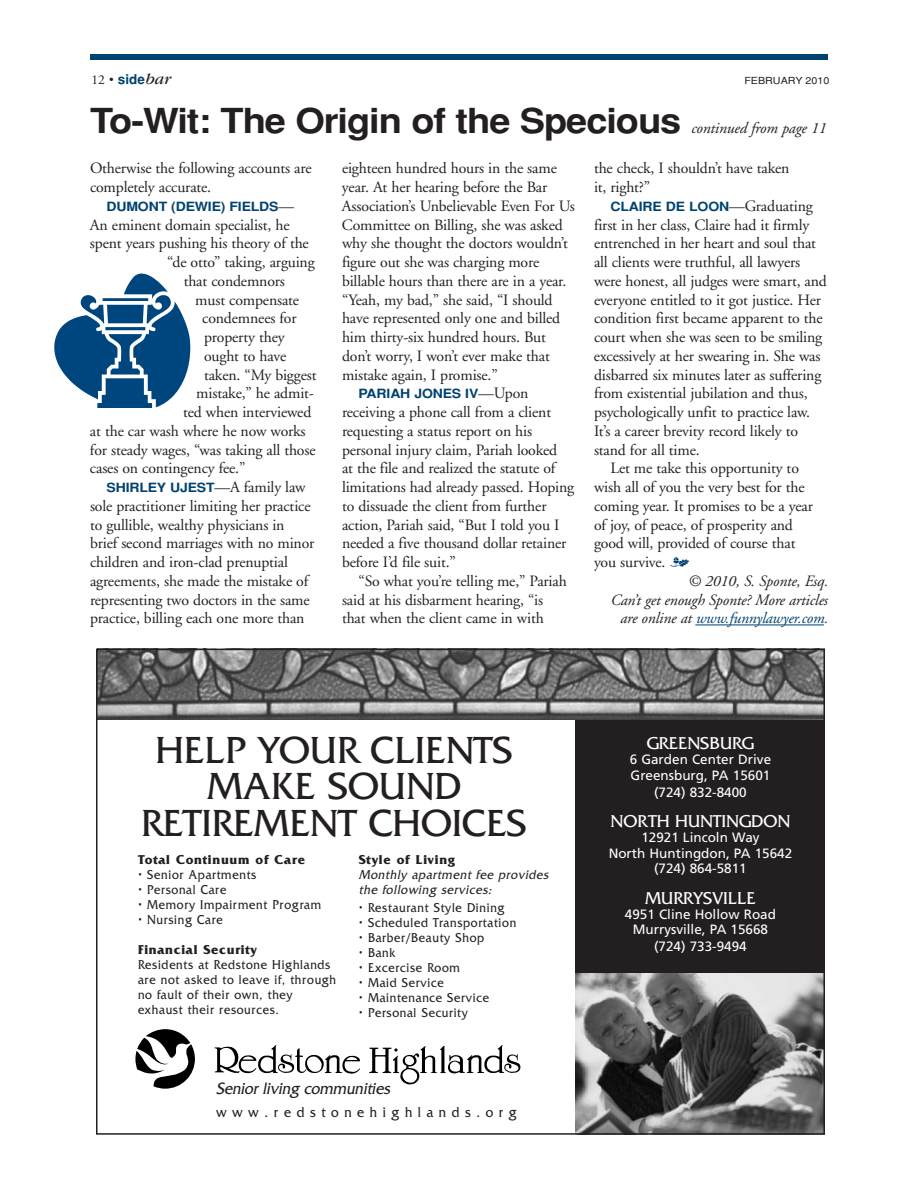
<style>
.page{position:relative;width:918px;height:1188px;background:#fff}
.page>*{position:absolute;margin:0;border:0;box-sizing:border-box;transform-origin:0 0}
.t1{font:39.6px/36.8px "Friz Quadrata+JGSADY";color:#231f20;text-align:center}
.t2{font:700 34.5px "Helvetica";letter-spacing:-.03em;color:#231f20;scale:1.1 1}
.t3{font:18px "Friz Quadrata+JGSADY";color:#fff}
.t4{font:italic 17.25px "Friz Quadrata+JGSADY";color:#231f20;scale:.9 1}
.t5{font:15.75px/18.8px "Adobe Garamond";letter-spacing:-.01em;color:#231f20}
.t6{font:italic 15.75px "Adobe Garamond";letter-spacing:-.01em;color:#231f20}
.t7{font:italic 15.75px "Adobe Garamond";letter-spacing:-.01em;color:#004270}
.t8{font:15px "Friz Quadrata+JGSADY";letter-spacing:.415em;color:#231f20;scale:.9 1}
.t9{font:13.5px/15px "Friz Quadrata+JGSADY";letter-spacing:.055em;color:#231f20;scale:.9 1}
.t10{font:13.5px/15.3px "Frutiger Roman+NKIZWW";color:#fff;text-align:center}
.t11{font:13.5px "Friz Quadrata Bold+TYLZXM";letter-spacing:.055em;color:#231f20}
.t12{font:italic 13.5px/15px "Friz Quadrata+JGSADY";letter-spacing:.055em;color:#231f20;scale:.9 1}
.t13{font:700 13.5px "Helvetica";color:#004270}
.t14{font:700 12.75px "Helvetica";letter-spacing:-.01em;color:#004270;scale:1.1 1}
.t15{font:9.75px "Helvetica";color:#231f20;scale:1.1 1}
.s1{font-family:"Adobe Garamond";font-weight:400;color:#231f20}
.s2{font-weight:400;color:#231f20}
.s3{font-family:"Garamond";font-weight:400;font-style:italic;font-size:16.5px;color:#231f20}
.s4{font-family:"Adobe Garamond";font-weight:400;font-style:italic;font-size:15.75px}
.s5{font-family:"Adobe Garamond";font-weight:400;font-size:15.75px;color:#231f20}
.s6{font-family:"Type Embellishments One Let Plain";color:#004270}
.s7{color:#231f20}
</style>
<div class="page">
<hr style="left:695px;top:625px;width:129px;height:1px;background:#004270">
<div style="left:90px;top:54px;width:738px;height:6px;background:#004270"></div>
<img style="left:576px;top:973px;width:246px;height:159px">
<div style="left:576px;top:718px;width:249px;height:255px;background:#231f20"></div>
<svg style="left:135px;top:1029px;width:60px;height:60px"></svg>
<svg style="left:215px;top:1045px;width:145px;height:29px"></svg>
<svg style="left:369px;top:1045px;width:152px;height:40px"></svg>
<img style="left:99px;top:652px;width:723px;height:67px">
<div style="left:96px;top:649px;width:729px;height:486px;border:2px solid #231f20"></div>
<svg style="left:54px;top:274px;width:136px;height:134px"></svg>
<p class="t13" style="left:92px;top:72px;width:81px"><span class="s1">12</span> <span class="s2">•</span> side<span class="s3">bar</span></p>
<p class="t15" style="left:744px;top:75px;width:79px">FEBRUARY 2010</p>
<h2 class="t2" style="left:90px;top:101px;width:671px">To-Wit: The Origin of the Specious <span class="s4">continued from page 11</span></h2>
<p class="t5" style="left:90px;top:160px;width:223px">Otherwise the following accounts are completely accurate.</p>
<p class="t14" style="left:106px;top:199px;width:172px">DUMONT (DEWIE) FIELDS<span class="s5">—</span></p>
<p class="t5" style="left:90px;top:217px;width:201px">An eminent domain specialist, he</p>
<p class="t5" style="left:90px;top:235px;width:220px">spent years pushing his theory of the</p>
<p class="t5" style="left:167px;top:254px;width:149px">“de otto” taking, arguing</p>
<p class="t5" style="left:184px;top:273px;width:103px">that condemnors</p>
<p class="t5" style="left:195px;top:292px;width:105px">must compensate</p>
<p class="t5" style="left:202px;top:310px;width:96px">condemnees for</p>
<p class="t5" style="left:204px;top:329px;width:82px">property they</p>
<p class="t5" style="left:204px;top:348px;width:84px">ought to have</p>
<p class="t5" style="left:204px;top:367px;width:114px">taken. “My biggest</p>
<p class="t5" style="left:196px;top:385px;width:119px">mistake,” he admit-</p>
<p class="t5" style="left:183px;top:404px;width:130px">ted when interviewed</p>
<p class="t5" style="left:90px;top:423px;width:217px">at the car wash where he now works</p>
<p class="t5" style="left:90px;top:442px;width:227px">for steady wages, “was taking all those</p>
<p class="t5" style="left:90px;top:460px;width:157px">cases on contingency fee.”</p>
<p class="t14" style="left:106px;top:480px;width:183px">SHIRLEY UJEST<span class="s5">—A family law</span></p>
<p class="t5" style="left:90px;top:498px;width:226px">sole practitioner limiting her practice to gullible, wealthy physicians in brief second marriages with no minor children and iron-clad prenuptial agreements, she made the mistake of representing two doctors in the same practice, billing each one more than</p>
<p class="t5" style="left:342px;top:160px;width:234px">eighteen hundred hours in the same year. At her hearing before the Bar Association’s Unbelievable Even For Us Committee on Billing, she was asked why she thought the doctors wouldn’t figure out she was charging more billable hours than there are in a year. “Yeah, my bad,” she said, “I should have represented only one and billed him thirty-six hundred hours. But don’t worry, I won’t ever make that mistake again, I promise.”</p>
<p class="t14" style="left:358px;top:386px;width:156px">PARIAH JONES IV<span class="s5">—Upon</span></p>
<p class="t5" style="left:342px;top:404px;width:234px">receiving a phone call from a client requesting a status report on his personal injury claim, Pariah looked<br>at the file and realized the statute of limitations had already passed. Hoping to dissuade the client from further action, Pariah said, “But I told you I needed a five thousand dollar retainer before I’d file suit.”</p>
<p class="t5" style="left:342px;top:573px;width:226px;text-indent:16px">“So what you’re telling me,” Pariah said at his disbarment hearing, “is that when the client came in with</p>
<p class="t5" style="left:594px;top:160px;width:197px">the check, I shouldn’t have taken it, right?”</p>
<p class="t14" style="left:610px;top:199px;width:185px">CLAIRE DE LOON<span class="s5">—Graduating</span></p>
<p class="t5" style="left:594px;top:217px;width:217px">first in her class, Claire had it firmly</p>
<p class="t5" style="left:594px;top:235px;width:224px">entrenched in her heart and soul that</p>
<p class="t5" style="left:594px;top:254px;width:208px">all clients were truthful, all lawyers</p>
<p class="t5" style="left:594px;top:273px;width:234px">were honest, all judges were smart, and</p>
<p class="t5" style="left:594px;top:292px;width:229px">everyone entitled to it got justice. Her</p>
<p class="t5" style="left:594px;top:310px;width:230px">condition first became apparent to the</p>
<p class="t5" style="left:594px;top:329px;width:230px">court when she was seen to be smiling</p>
<p class="t5" style="left:594px;top:348px;width:228px">excessively at her swearing in. She was</p>
<p class="t5" style="left:594px;top:367px;width:229px">disbarred six minutes later as suffering</p>
<p class="t5" style="left:594px;top:385px;width:215px">from existential jubilation and thus,</p>
<p class="t5" style="left:594px;top:404px;width:218px">psychologically unfit to practice law.</p>
<p class="t5" style="left:594px;top:423px;width:206px">It’s a career brevity record likely to</p>
<p class="t5" style="left:594px;top:442px;width:107px">stand for all time.</p>
<p class="t5" style="left:611px;top:460px;width:190px">Let me take this opportunity to</p>
<p class="t5" style="left:594px;top:479px;width:212px">wish all of you the very best for the</p>
<p class="t5" style="left:594px;top:498px;width:220px">coming year. It promises to be a year</p>
<p class="t5" style="left:594px;top:517px;width:201px">of joy, of peace, of prosperity and</p>
<p class="t5" style="left:594px;top:535px;width:203px">good will, provided of course that</p>
<p class="t5" style="left:594px;top:554px;width:97px">you survive. <span class="s6">-</span></p>
<p class="t6" style="left:688px;top:575px;width:142px">© 2010, S. Sponte, Esq.</p>
<p class="t6" style="left:610px;top:593px;width:219px">Can’t get enough Sponte? More articles</p>
<p class="t7" style="left:620px;top:612px;width:209px"><span class="s7">are online at</span> www.funnylawyer.com.</p>
<h1 class="t1" style="left:141px;top:731px;width:387px">HELP YOUR CLIENTS<br>MAKE SOUND<br>RETIREMENT CHOICES</h1>
<p class="t3" style="left:647px;top:732px;width:109px">GREENSBURG</p>
<p class="t10" style="left:630px;top:753px;width:143px;text-align:left">6 Garden Center Drive<br>Greensburg, PA 15601</p>
<p class="t10" style="left:654px;top:785px;width:94px">(724) 832-8400</p>
<p class="t3" style="left:610px;top:810px;width:182px">NORTH HUNTINGDON</p>
<p class="t10" style="left:609px;top:831px;width:185px">12921 Lincoln Way<br>North Huntingdon, PA 15642 (724) 864-5811</p>
<p class="t3" style="left:645px;top:887px;width:112px">MURRYSVILLE</p>
<p class="t10" style="left:625px;top:908px;width:153px">4951 Cline Hollow Road<br>Murrysville, PA 15668</p>
<p class="t10" style="left:654px;top:940px;width:94px">(724) 733-9494</p>
<p class="t11" style="left:138px;top:851px;width:169px">Total Continuum of Care</p>
<p class="t9" style="left:138px;top:867px;width:133px">• Senior Apartments</p>
<p class="t9" style="left:138px;top:882px;width:100px">• Personal Care</p>
<p class="t9" style="left:138px;top:897px;width:205px">• Memory Impairment Program</p>
<p class="t9" style="left:138px;top:912px;width:96px">• Nursing Care</p>
<p class="t11" style="left:138px;top:941px;width:121px">Financial Security</p>
<p class="t9" style="left:138px;top:957px;width:222px">Residents at Redstone Highlands are not asked to leave if, through no fault of their own, they exhaust their resources.</p>
<p class="t11" style="left:359px;top:851px;width:98px">Style of Living</p>
<p class="t12" style="left:359px;top:867px;width:214px">Monthly apartment fee provides the following services:</p>
<p class="t9" style="left:359px;top:900px;width:164px">• Restaurant Style Dining</p>
<p class="t9" style="left:359px;top:915px;width:176px">• Scheduled Transportation</p>
<p class="t9" style="left:359px;top:930px;width:141px">• Barber/Beauty Shop</p>
<p class="t9" style="left:359px;top:945px;width:42px">• Bank</p>
<p class="t9" style="left:359px;top:960px;width:114px">• Excercise Room</p>
<p class="t9" style="left:359px;top:975px;width:96px">• Maid Service</p>
<p class="t9" style="left:359px;top:990px;width:146px">• Maintenance Service</p>
<p class="t9" style="left:359px;top:1005px;width:123px">• Personal Security</p>
<p class="t4" style="left:216px;top:1078px;width:197px">Senior living communities</p>
<p class="t8" style="left:216px;top:1103px;width:336px">www.redstonehighlands.org</p>
</div>
